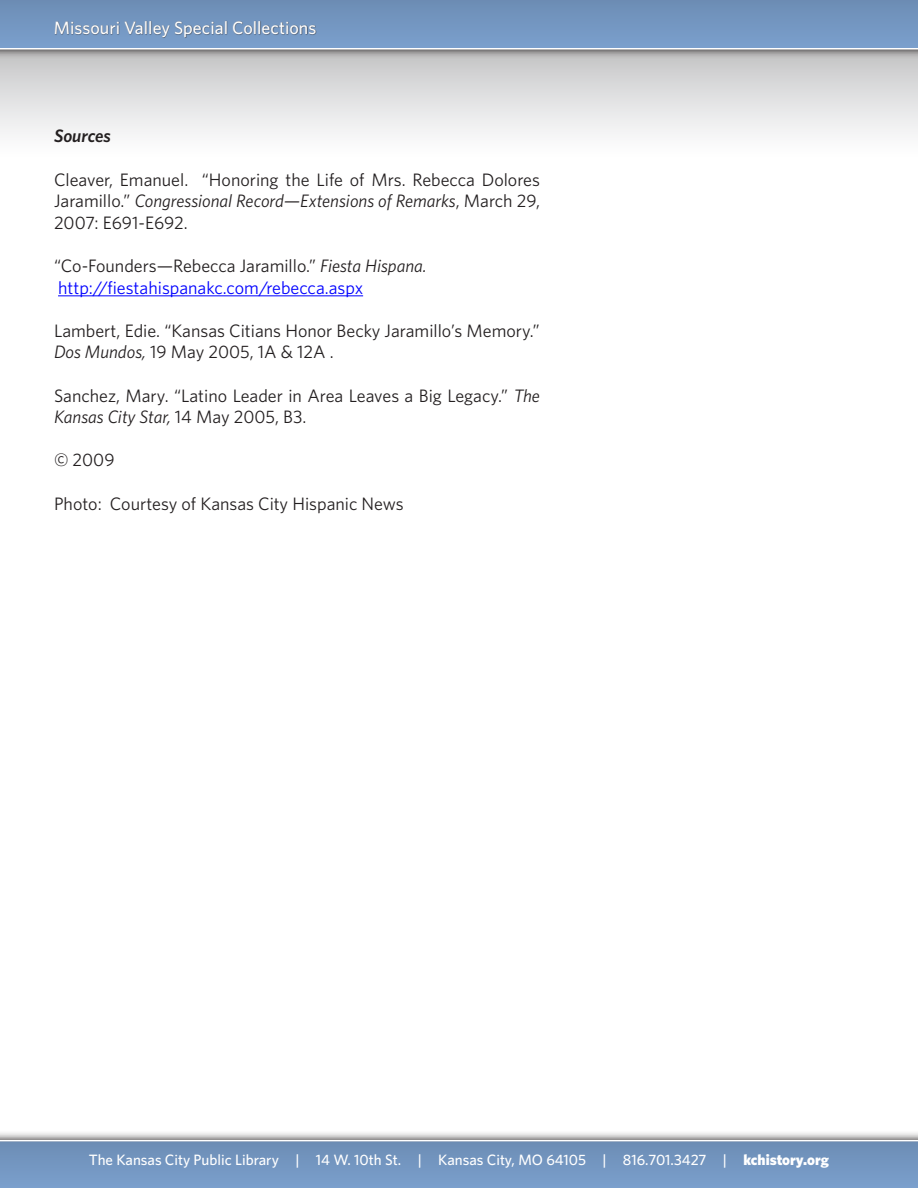
<style>
.page{position:relative;width:918px;height:1188px;background:#fff}
.page>*{position:absolute;margin:0;border:0;box-sizing:border-box;transform-origin:0 0}
.No_Spacing{font:18px/21.6px "Whitney";color:#231f20}
.No_Spacing-2{font:18px "Whitney";color:#00f}
.t1{font:500 18px "Whitney";color:#fff}
.No_Spacing-3{font:italic 600 18px "Whitney";color:#231f20}
.t2{font:500 15px "Whitney";color:#fff}
.s1{font-style:italic}
.s2{font-weight:900}
</style>
<div class="page">
<div style="left:0;top:50px;width:918px;height:108px;background:linear-gradient(to bottom,#c5c5c6,#fff)"></div>
<div style="left:0;top:0;width:918px;height:60px;background:#231f20;opacity:.75"></div>
<div style="left:0;top:0;width:918px;height:48px;background:linear-gradient(to bottom,#6c8db4,#7b9fcc)"></div>
<div style="left:52px;top:16px;width:544px;height:42px;background:#231f20;opacity:.75"></div>
<div style="left:0;top:1130px;width:918px;height:58px;background:#231f20;opacity:.75"></div>
<svg style="left:0;top:1140px;width:918px;height:2px"></svg>
<div style="left:0;top:1142px;width:918px;height:46px;background:#7396c1"></div>
<hr style="left:58px;top:296px;width:305px;height:1px;background:#00f">
<p class="t1" style="left:54px;top:17px;width:264px">Missouri Valley Special Collections</p>
<p class="No_Spacing-3" style="left:54px;top:125px;width:58px">Sources</p>
<p class="No_Spacing" style="left:54px;top:168px;width:488px;text-align:justify">Cleaver, Emanuel. “Honoring the Life of Mrs. Rebecca Dolores Jaramillo.” <span class="s1">Congressional Record—Extensions of Remarks</span>, March 29, 2007: E691-E692.</p>
<p class="No_Spacing" style="left:54px;top:255px;width:374px">“Co-Founders—Rebecca Jaramillo.” <span class="s1">Fiesta Hispana.</span></p>
<p class="No_Spacing-2" style="left:58px;top:277px;width:307px">http://fiestahispanakc.com/rebecca.aspx</p>
<p class="No_Spacing" style="left:54px;top:319px;width:487px">Lambert, Edie. “Kansas Citians Honor Becky Jaramillo’s Memory.”<br><span class="s1">Dos Mundos,</span> 19 May 2005, 1A &amp; 12A .</p>
<p class="No_Spacing" style="left:54px;top:384px;width:488px">Sanchez, Mary. “Latino Leader in Area Leaves a Big Legacy.” <span class="s1">The<br>Kansas City Star,</span> 14 May 2005, B3.</p>
<p class="No_Spacing" style="left:54px;top:449px;width:62px">© 2009</p>
<p class="No_Spacing" style="left:54px;top:492px;width:351px">Photo: Courtesy of Kansas City Hispanic News</p>
<p class="t2" style="left:89px;top:1151px;width:742px">The Kansas City Public Library | 14 W. 10th St. | Kansas City, MO 64105 | 816.701.3427 | <span class="s2">kchistory.org</span></p>
</div>
